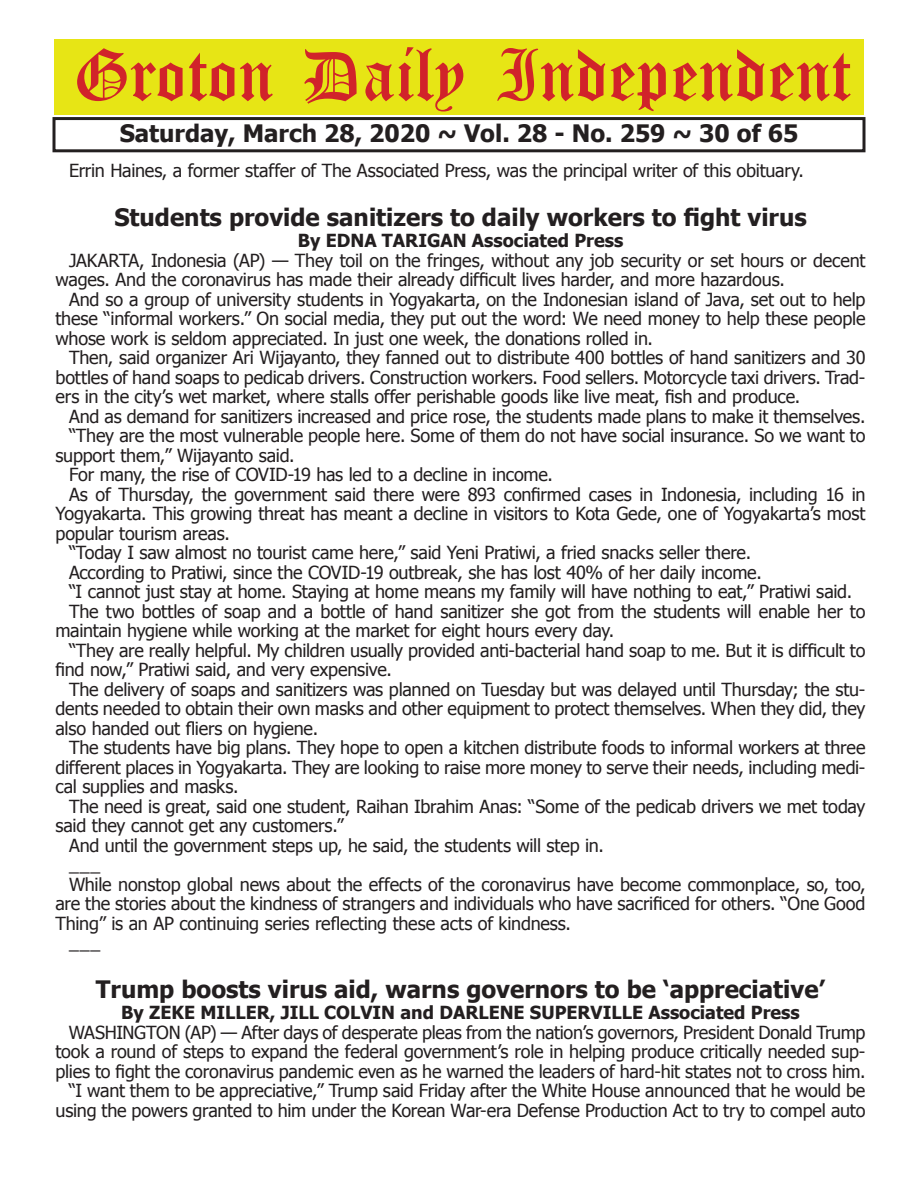
<style>
.page{position:relative;width:918px;height:1188px;background:#fff}
.page>*{position:absolute;margin:0;border:0;box-sizing:border-box;transform-origin:0 0}
.t1{font:54px "Old English Five";color:#d1232a}
.t2{font:700 24px "Tahoma";color:#231f20}
.t3{font:18px/19.5px "Tahoma";letter-spacing:-.015em;color:#231f20;text-align:justify}
.t4{font:700 18px "Tahoma";color:#231f20}
</style>
<div class="page">
<div style="left:52px;top:117px;width:814px;height:35px;border:3px solid #231f20"></div>
<div style="left:54px;top:40px;width:810px;height:75px;background:#e7e515"></div>
<h1 class="t1" style="left:73px;top:50px;width:779px">Groton Daily Independent</h1>
<h2 class="t2" style="left:120px;top:116px;width:680px">Saturday, March 28, 2020 ~ Vol. 28 - No. 259 ~ 30 of 65</h2>
<p class="t3" style="left:69px;top:160px;width:737px">Errin Haines, a former staffer of The Associated Press, was the principal writer of this obituary.</p>
<h2 class="t2" style="left:114px;top:200px;width:694px">Students provide sanitizers to daily workers to fight virus</h2>
<p class="t4" style="left:298px;top:228px;width:327px">By EDNA TARIGAN Associated Press</p>
<p class="t3" style="left:56px;top:250px;width:811px;text-indent:14px">JAKARTA, Indonesia (AP) — They toil on the fringes, without any job security or set hours or decent wages. And the coronavirus has made their already difficult lives harder, and more hazardous.</p>
<p class="t3" style="left:56px;top:289px;width:812px;text-indent:14px">And so a group of university students in Yogyakarta, on the Indonesian island of Java, set out to help these “informal workers.” On social media, they put out the word: We need money to help these people whose work is seldom appreciated. In just one week, the donations rolled in.</p>
<p class="t3" style="left:56px;top:347px;width:812px;text-indent:14px">Then, said organizer Ari Wijayanto, they fanned out to distribute 400 bottles of hand sanitizers and 30 bottles of hand soaps to pedicab drivers. Construction workers. Food sellers. Motorcycle taxi drivers. Trad&shy;ers in the city’s wet market, where stalls offer perishable goods like live meat, fish and produce.</p>
<p class="t3" style="left:69px;top:406px;width:798px">And as demand for sanitizers increased and price rose, the students made plans to make it themselves.</p>
<p class="t3" style="left:69px;top:425px;width:798px">“They are the most vulnerable people here. Some of them do not have social insurance. So we want to</p>
<p class="t3" style="left:56px;top:445px;width:241px">support them,” Wijayanto said.</p>
<p class="t3" style="left:69px;top:464px;width:486px">For many, the rise of COVID-19 has led to a decline in income.</p>
<p class="t3" style="left:69px;top:484px;width:798px">As of Thursday, the government said there were 893 confirmed cases in Indonesia, including 16 in</p>
<p class="t3" style="left:56px;top:503px;width:812px">Yogyakarta. This growing threat has meant a decline in visitors to Kota Gede, one of Yogyakarta’s most</p>
<p class="t3" style="left:56px;top:523px;width:176px">popular tourism areas.</p>
<p class="t3" style="left:69px;top:542px;width:684px">“Today I saw almost no tourist came here,” said Yeni Pratiwi, a fried snacks seller there.</p>
<p class="t3" style="left:69px;top:562px;width:694px">According to Pratiwi, since the COVID-19 outbreak, she has lost 40% of her daily income.</p>
<p class="t3" style="left:69px;top:581px;width:785px">“I cannot just stay at home. Staying at home means my family will have nothing to eat,” Pratiwi said.</p>
<p class="t3" style="left:69px;top:601px;width:798px">The two bottles of soap and a bottle of hand sanitizer she got from the students will enable her to</p>
<p class="t3" style="left:56px;top:620px;width:560px">maintain hygiene while working at the market for eight hours every day.</p>
<p class="t3" style="left:69px;top:640px;width:798px">“They are really helpful. My children usually provided anti-bacterial hand soap to me. But it is difficult to</p>
<p class="t3" style="left:56px;top:659px;width:338px">find now,” Pratiwi said, and very expensive.</p>
<p class="t3" style="left:69px;top:679px;width:798px">The delivery of soaps and sanitizers was planned on Tuesday but was delayed until Thursday; the stu-</p>
<p class="t3" style="left:56px;top:698px;width:812px">dents needed to obtain their own masks and other equipment to protect themselves. When they did, they</p>
<p class="t3" style="left:56px;top:718px;width:264px">also handed out fliers on hygiene.</p>
<p class="t3" style="left:69px;top:737px;width:798px">The students have big plans. They hope to open a kitchen distribute foods to informal workers at three</p>
<p class="t3" style="left:56px;top:757px;width:811px">different places in Yogyakarta. They are looking to raise more money to serve their needs, including medi-</p>
<p class="t3" style="left:56px;top:776px;width:185px">cal supplies and masks.</p>
<p class="t3" style="left:69px;top:796px;width:798px">The need is great, said one student, Raihan Ibrahim Anas: “Some of the pedicab drivers we met today</p>
<p class="t3" style="left:56px;top:815px;width:290px">said they cannot get any customers.”</p>
<p class="t3" style="left:69px;top:835px;width:536px">And until the government steps up, he said, the students will step in.</p>
<p class="t3" style="left:69px;top:854px;width:33px">___</p>
<p class="t3" style="left:69px;top:874px;width:798px">While nonstop global news about the effects of the coronavirus have become commonplace, so, too,</p>
<p class="t3" style="left:56px;top:893px;width:811px">are the stories about the kindness of strangers and individuals who have sacrificed for others. “One Good</p>
<p class="t3" style="left:56px;top:913px;width:517px">Thing” is an AP continuing series reflecting these acts of kindness.</p>
<p class="t3" style="left:69px;top:932px;width:33px">___</p>
<h2 class="t2" style="left:96px;top:972px;width:731px">Trump boosts virus aid, warns governors to be ‘appreciative’</h2>
<p class="t4" style="left:121px;top:1000px;width:680px">By ZEKE MILLER, JILL COLVIN and DARLENE SUPERVILLE Associated Press</p>
<p class="t3" style="left:55px;top:1022px;width:812px;text-align:right">WASHINGTON (AP) — After days of desperate pleas from the nation’s governors, President Donald Trump took a round of steps to expand the federal government’s role in helping produce critically needed sup&shy;plies to fight the coronavirus pandemic even as he warned the leaders of hard-hit states not to cross him. “I want them to be appreciative,” Trump said Friday after the White House announced that he would be using the powers granted to him under the Korean War-era Defense Production Act to try to compel auto</p>
</div>
